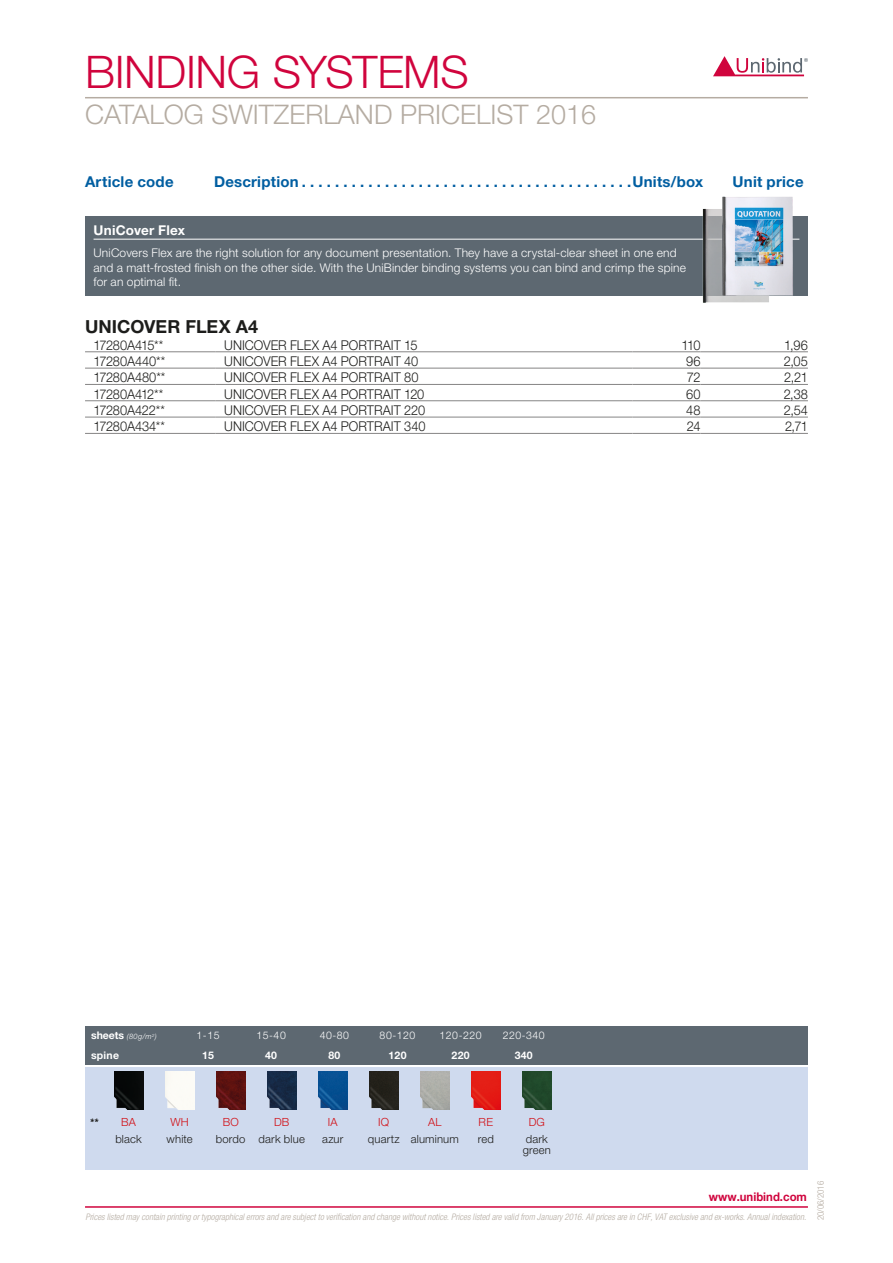
<style>
.page{position:relative;width:893px;height:1263px;background:#fff}
.page>*{position:absolute;margin:0;border:0;box-sizing:border-box;transform-origin:0 0}
.t1{font:300 45px "Helvetica Neue LT Pro";letter-spacing:-.01em;color:#d0043d}
.t2{font:300 27px "Helvetica Neue LT Pro";color:#b5aca2}
.Title_pricelist{font:700 18px "Helvetica Neue LT Pro";letter-spacing:.005em;color:#1d1d1b}
.t3{font:700 15px "Helvetica Neue LT Pro";letter-spacing:.015em;color:#005ea1}
.Plain_text_pricelist{font:300 13.5px "Helvetica Neue LT Pro";color:#1d1d1b;scale:.95 1}
.Paragraph_Style_1{font:300 13.5px "Helvetica Neue LT Pro";letter-spacing:-.005em;color:#1d1d1b;scale:.95 1}
.Plain_text_pricelist-2{font:300 13.5px "Helvetica Neue LT Pro";letter-spacing:-.03em;color:#1d1d1b;scale:.95 1}
.P_Basic_cell_text_K{font:700 13.5px "Helvetica Neue LT Pro";letter-spacing:.015em;color:#fff}
.Plain_text_pricelist-3{font:300 13.5px "Helvetica Neue LT Pro";letter-spacing:-.02em;color:#1d1d1b;scale:.95 1}
.P_Basic_cell_text_K-2{font:300 12px/14.4px "Helvetica Neue LT Pro";letter-spacing:.015em;color:#fff}
.t4{font:700 12px "Helvetica Neue LT Pro";color:#d0043d;scale:.95 1}
.P_Basic_cell_text_K-3{font:300 11.25px/11.2px "Helvetica Neue LT Pro";letter-spacing:.015em;color:#1d1d1b}
.P_Basic_cell_text_K-4{font:300 11.25px "Helvetica Neue LT Pro";letter-spacing:.015em;color:#d20b11}
.t5{font:300 10.5px "Helvetica Neue LT Pro";letter-spacing:.05em;color:#fff}
.t6{font:700 10.5px "Helvetica Neue LT Pro";letter-spacing:.025em;color:#fff}
.P_Basic_cell_text_K-5{font:italic 700 10.5px "Helvetica Neue LT Pro";color:#1d1d1b}
.t7{font:italic 300 condensed 9px "Helvetica Neue LT Pro";letter-spacing:.005em;color:#b5aca2}
.t8{font:300 condensed 9px "Helvetica Neue LT Pro";color:#b5aca2}
.t9{font:italic 300 7.5px "Helvetica Neue LT Pro";color:#fff}
.s1{font-weight:700;font-style:normal;font-size:10.5px}
</style>
<div class="page">
<div style="left:85px;top:1026px;width:723px;height:39px;background:#5d6871"></div>
<hr style="left:85px;top:351px;width:131px;height:1px;background:#868585">
<hr style="left:216px;top:351px;width:416px;height:1px;background:#868585">
<hr style="left:632px;top:351px;width:68px;height:1px;background:#868585">
<hr style="left:700px;top:351px;width:108px;height:1px;background:#868585">
<hr style="left:85px;top:368px;width:131px;height:1px;background:#868585">
<hr style="left:216px;top:368px;width:416px;height:1px;background:#868585">
<hr style="left:632px;top:368px;width:68px;height:1px;background:#868585">
<hr style="left:700px;top:368px;width:108px;height:1px;background:#868585">
<hr style="left:85px;top:384px;width:131px;height:1px;background:#868585">
<hr style="left:216px;top:384px;width:416px;height:1px;background:#868585">
<hr style="left:632px;top:384px;width:68px;height:1px;background:#868585">
<hr style="left:700px;top:384px;width:108px;height:1px;background:#868585">
<hr style="left:85px;top:400px;width:131px;height:1px;background:#868585">
<hr style="left:216px;top:400px;width:416px;height:1px;background:#868585">
<hr style="left:632px;top:400px;width:68px;height:1px;background:#868585">
<hr style="left:700px;top:400px;width:108px;height:1px;background:#868585">
<hr style="left:85px;top:417px;width:131px;height:1px;background:#868585">
<hr style="left:216px;top:417px;width:416px;height:1px;background:#868585">
<hr style="left:632px;top:417px;width:68px;height:1px;background:#868585">
<hr style="left:700px;top:417px;width:108px;height:1px;background:#868585">
<hr style="left:85px;top:433px;width:131px;height:1px;background:#868585">
<hr style="left:216px;top:433px;width:416px;height:1px;background:#868585">
<hr style="left:632px;top:433px;width:68px;height:1px;background:#868585">
<hr style="left:700px;top:433px;width:108px;height:1px;background:#868585">
<div style="left:85px;top:1068px;width:723px;height:102px;background:#cfdaee"></div>
<img style="left:114px;top:1072px;width:29px;height:38px">
<img style="left:165px;top:1072px;width:29px;height:38px">
<img style="left:216px;top:1072px;width:29px;height:38px">
<img style="left:267px;top:1072px;width:29px;height:38px">
<img style="left:318px;top:1072px;width:29px;height:38px">
<img style="left:369px;top:1072px;width:29px;height:38px">
<img style="left:420px;top:1072px;width:29px;height:38px">
<img style="left:471px;top:1072px;width:29px;height:38px">
<img style="left:522px;top:1072px;width:29px;height:38px">
<div style="left:85px;top:216px;width:723px;height:80px;background:#5d6871"></div>
<hr style="left:94px;top:239px;width:705px;height:1px;background:#fff">
<img style="left:690px;top:208px;width:79px;height:95px">
<img style="left:722px;top:196px;width:71px;height:100px">
<svg style="left:713px;top:56px;width:95px;height:20px"></svg>
<hr style="left:85px;top:97px;width:723px;height:1px;background:#b5aca2">
<hr style="left:85px;top:1206px;width:723px;height:2px;background:#d0043d">
<h1 class="t1" style="left:85px;top:45px;width:385px">BINDING SYSTEMS</h1>
<h2 class="t2" style="left:85px;top:98px;width:513px">CATALOG SWITZERLAND PRICELIST 2016</h2>
<p class="t3" style="left:85px;top:173px;width:90px">Article code</p>
<p class="t3" style="left:214px;top:173px;width:491px">Description . . . . . . . . . . . . . . . . . . . . . . . . . . . . . . . . . . . . . . . Units/box</p>
<p class="t3" style="left:733px;top:173px;width:72px">Unit price</p>
<p class="P_Basic_cell_text_K" style="left:94px;top:221px;width:93px">UniCover Flex</p>
<p class="P_Basic_cell_text_K-2" style="left:94px;top:246px;width:594px">UniCovers Flex are the right solution for any document presentation. They have a crystal-clear sheet in one end and a matt-frosted finish on the other side. With the UniBinder binding systems you can bind and crimp the spine for an optimal fit.</p>
<p class="Title_pricelist" style="left:85px;top:316px;width:175px">UNICOVER FLEX A4</p>
<p class="Plain_text_pricelist-2" style="left:94px;top:337px;width:75px">17280A415**</p>
<p class="Plain_text_pricelist" style="left:224px;top:337px;width:205px">UNICOVER FLEX A4 PORTRAIT 15</p>
<p class="Paragraph_Style_1" style="left:681px;top:337px;width:22px">110</p>
<p class="Paragraph_Style_1" style="left:784px;top:337px;width:27px">1,96</p>
<p class="Plain_text_pricelist" style="left:94px;top:353px;width:77px">17280A440**</p>
<p class="Plain_text_pricelist" style="left:224px;top:353px;width:206px">UNICOVER FLEX A4 PORTRAIT 40</p>
<p class="Paragraph_Style_1" style="left:686px;top:353px;width:17px">96</p>
<p class="Paragraph_Style_1" style="left:784px;top:353px;width:27px">2,05</p>
<p class="Plain_text_pricelist" style="left:94px;top:369px;width:77px">17280A480**</p>
<p class="Plain_text_pricelist" style="left:224px;top:369px;width:206px">UNICOVER FLEX A4 PORTRAIT 80</p>
<p class="Paragraph_Style_1" style="left:687px;top:369px;width:16px">72</p>
<p class="Paragraph_Style_1" style="left:784px;top:369px;width:27px">2,21</p>
<p class="Plain_text_pricelist-2" style="left:94px;top:386px;width:75px">17280A412**</p>
<p class="Plain_text_pricelist" style="left:224px;top:386px;width:212px">UNICOVER FLEX A4 PORTRAIT 120</p>
<p class="Paragraph_Style_1" style="left:686px;top:386px;width:17px">60</p>
<p class="Paragraph_Style_1" style="left:784px;top:386px;width:27px">2,38</p>
<p class="Plain_text_pricelist-3" style="left:94px;top:402px;width:77px">17280A422**</p>
<p class="Plain_text_pricelist" style="left:224px;top:402px;width:213px">UNICOVER FLEX A4 PORTRAIT 220</p>
<p class="Paragraph_Style_1" style="left:686px;top:402px;width:16px">48</p>
<p class="Paragraph_Style_1" style="left:784px;top:402px;width:27px">2,54</p>
<p class="Plain_text_pricelist" style="left:94px;top:418px;width:77px">17280A434**</p>
<p class="Plain_text_pricelist" style="left:224px;top:418px;width:213px">UNICOVER FLEX A4 PORTRAIT 340</p>
<p class="Paragraph_Style_1" style="left:687px;top:418px;width:16px">24</p>
<p class="Paragraph_Style_1" style="left:785px;top:418px;width:26px">2,71</p>
<p class="t9" style="left:91px;top:1032px;width:67px"><span class="s1">sheets</span> (80g/m<sup>2</sup>)</p>
<p class="t5" style="left:197px;top:1029px;width:24px">1-15</p>
<p class="t5" style="left:257px;top:1029px;width:31px">15-40</p>
<p class="t5" style="left:320px;top:1029px;width:31px">40-80</p>
<p class="t5" style="left:380px;top:1029px;width:37px">80-120</p>
<p class="t5" style="left:440px;top:1029px;width:44px">120-220</p>
<p class="t5" style="left:503px;top:1029px;width:44px">220-340</p>
<p class="t6" style="left:91px;top:1049px;width:30px">spine</p>
<p class="t6" style="left:202px;top:1049px;width:13px">15</p>
<p class="t6" style="left:265px;top:1049px;width:13px">40</p>
<p class="t6" style="left:328px;top:1049px;width:13px">80</p>
<p class="t6" style="left:388px;top:1049px;width:20px">120</p>
<p class="t6" style="left:452px;top:1049px;width:20px">220</p>
<p class="t6" style="left:515px;top:1049px;width:20px">340</p>
<p class="P_Basic_cell_text_K-5" style="left:90px;top:1116px;width:10px">**</p>
<p class="P_Basic_cell_text_K-4" style="left:121px;top:1115px;width:16px">BA</p>
<p class="P_Basic_cell_text_K-4" style="left:170px;top:1115px;width:20px">WH</p>
<p class="P_Basic_cell_text_K-4" style="left:223px;top:1115px;width:17px">BO</p>
<p class="P_Basic_cell_text_K-4" style="left:274px;top:1115px;width:17px">DB</p>
<p class="P_Basic_cell_text_K-4" style="left:328px;top:1115px;width:11px">IA</p>
<p class="P_Basic_cell_text_K-4" style="left:378px;top:1115px;width:13px">IQ</p>
<p class="P_Basic_cell_text_K-4" style="left:428px;top:1115px;width:15px">AL</p>
<p class="P_Basic_cell_text_K-4" style="left:479px;top:1115px;width:16px">RE</p>
<p class="P_Basic_cell_text_K-4" style="left:529px;top:1115px;width:18px">DG</p>
<p class="P_Basic_cell_text_K-3" style="left:115px;top:1133px;width:28px">black</p>
<p class="P_Basic_cell_text_K-3" style="left:167px;top:1133px;width:28px">white</p>
<p class="P_Basic_cell_text_K-3" style="left:216px;top:1133px;width:31px">bordo</p>
<p class="P_Basic_cell_text_K-3" style="left:259px;top:1133px;width:48px">dark blue</p>
<p class="P_Basic_cell_text_K-3" style="left:322px;top:1133px;width:23px">azur</p>
<p class="P_Basic_cell_text_K-3" style="left:368px;top:1133px;width:33px">quartz</p>
<p class="P_Basic_cell_text_K-3" style="left:411px;top:1133px;width:50px">aluminum</p>
<p class="P_Basic_cell_text_K-3" style="left:478px;top:1133px;width:18px">red</p>
<p class="P_Basic_cell_text_K-3" style="left:523px;top:1133px;width:30px">dark green</p>
<p class="t4" style="left:709px;top:1189px;width:105px">www.unibind.com</p>
<p class="t7" style="left:85px;top:1212px;width:722px">Prices listed may contain printing or typographical errors and are subject to verification and change without notice. Prices listed are valid from January 2016. All prices are in CHF, VAT exclusive and ex-works. Annual indexation.</p>
<p class="t8" style="left:815px;top:1220px;width:41px;rotate:-90deg">20/06/2016</p>
</div>
